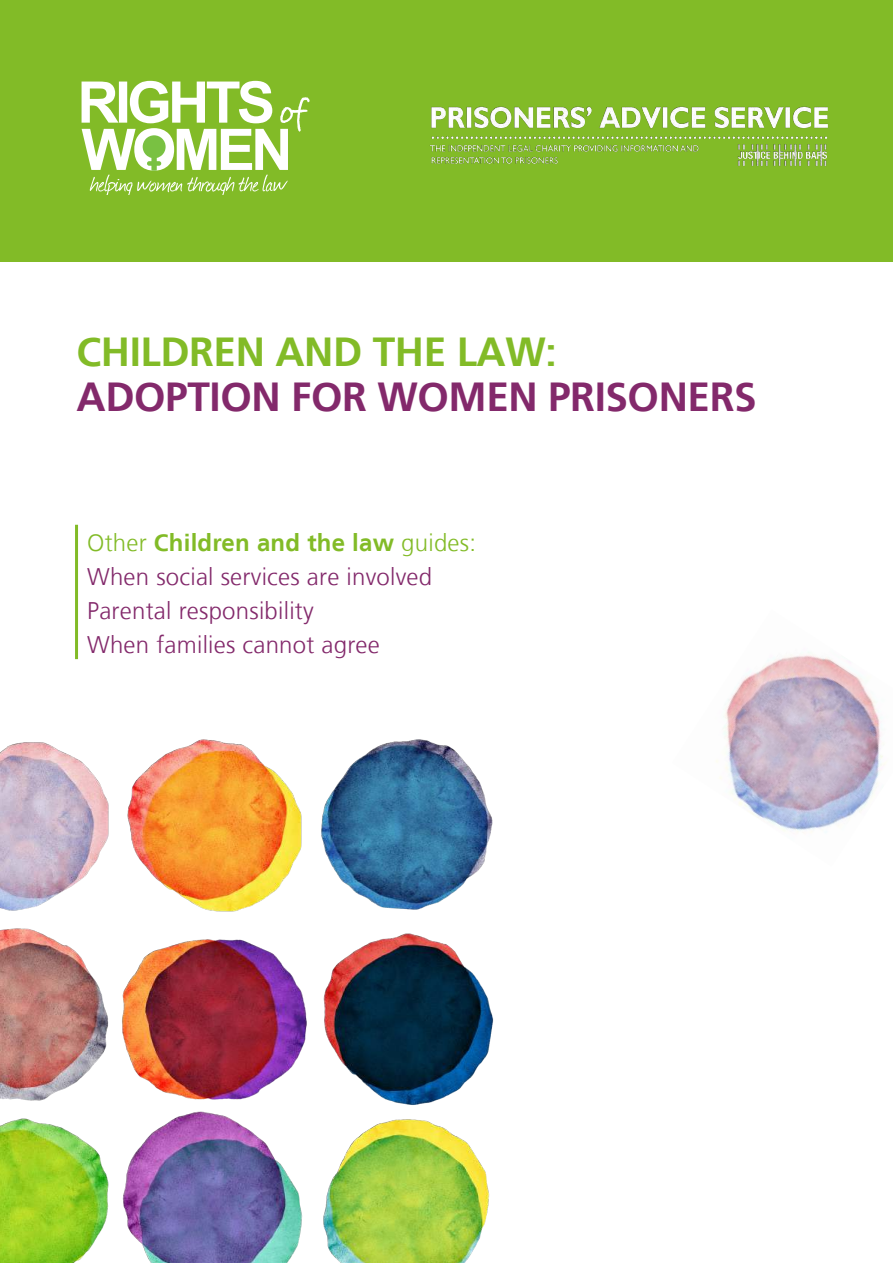
<style>
.page{position:relative;width:893px;height:1263px;background:#fff}
.page>*{position:absolute;margin:0;border:0;box-sizing:border-box;transform-origin:0 0}
.t1{font:700 40.5px "Frutiger LT";letter-spacing:-.01em;color:#83296b}
.t2{font:700 40.5px "Frutiger LT";letter-spacing:-.01em;color:#82bb27}
.t3{font:300 24px/33.8px "Frutiger LT";letter-spacing:.01em;color:#83296b}
.s1{color:#82bb27}
.s2{font-weight:700;color:#82bb27}
</style>
<div class="page">
<div style="left:0;top:0;width:893px;height:261px;background:#82bb27"></div>
<img style="left:0;top:739px;width:494px;height:524px">
<img style="left:716px;top:651px;width:170px;height:182px">
<hr style="left:75px;top:525px;width:3px;height:134px;background:#82bb27">
<svg style="left:82px;top:81px;width:228px;height:114px"></svg>
<img style="left:429px;top:106px;width:399px;height:60px">
<h1 class="t2" style="left:77px;top:328px;width:482px">CHILDREN AND THE LAW:</h1>
<h1 class="t1" style="left:77px;top:373px;width:681px">ADOPTION FOR WOMEN PRISONERS</h1>
<p class="t3" style="left:87px;top:526px;width:390px"><span class="s1">Other</span> <span class="s2">Children and the law</span> <span class="s1">guides:<br></span>When social services are involved<br>Parental responsibility<br>When families cannot agree</p>
</div>
